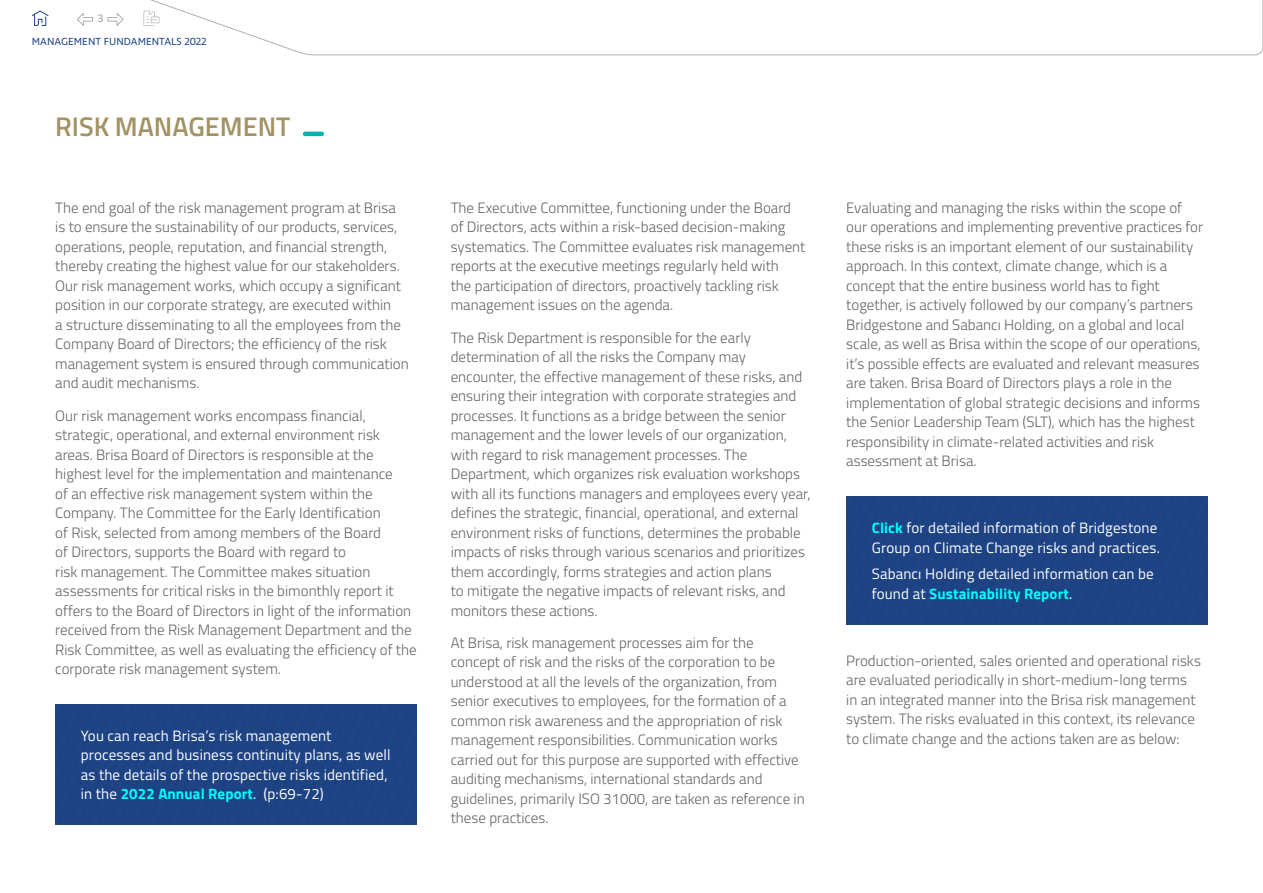
<style>
.page{position:relative;width:1263px;height:893px;background:#fff}
.page>*{position:absolute;margin:0;border:0;box-sizing:border-box;transform-origin:0 0}
.t1{font:600 27px "Titillium";color:#a29364}
.t2{font:300 15px/19.5px "Titillium";color:#636466}
.t3{font:15px/19.5px "Titillium";letter-spacing:.01em;color:#fff}
.t4{font:10.5px "Ingra";color:#1e4486}
.t5{font:600 10.5px "Open Sans";color:#adafb2}
.s1{font-weight:700;color:#0ff}
</style>
<div class="page">
<hr style="left:305px;top:132px;width:17px;height:4px;background:#00b3ad">
<div style="left:55px;top:704px;width:362px;height:121px;background:#1e4486"></div>
<div style="left:846px;top:496px;width:362px;height:128px;background:#1e4486"></div>
<svg style="left:144px;top:0;width:1119px;height:56px"></svg>
<svg style="left:143px;top:11px;width:16px;height:15px"></svg>
<svg style="left:31px;top:10px;width:18px;height:16px"></svg>
<svg style="left:107px;top:13px;width:17px;height:13px"></svg>
<svg style="left:77px;top:13px;width:16px;height:13px"></svg>
<p class="t5" style="left:97px;top:11px;width:8px">3</p>
<p class="t4" style="left:32px;top:35px;width:176px">MANAGEMENT FUNDAMENTALS 2022</p>
<h1 class="t1" style="left:55px;top:106px;width:237px">RISK MANAGEMENT</h1>
<p class="t2" style="left:55px;top:197px;width:355px">The end goal of the risk management program at Brisa is to ensure the sustainability of our products, services, operations, people, reputation, and financial strength, thereby creating the highest value for our stakeholders.<br>Our risk management works, which occupy a significant position in our corporate strategy, are executed within<br>a structure disseminating to all the employees from the Company Board of Directors; the efficiency of the risk management system is ensured through communication and audit mechanisms.</p>
<p class="t2" style="left:55px;top:405px;width:363px">Our risk management works encompass financial, strategic, operational, and external environment risk areas. Brisa Board of Directors is responsible at the highest level for the implementation and maintenance<br>of an effective risk management system within the Company. The Committee for the Early Identification<br>of Risk, selected from among members of the Board<br>of Directors, supports the Board with regard to<br>risk management. The Committee makes situation assessments for critical risks in the bimonthly report it offers to the Board of Directors in light of the information received from the Risk Management Department and the Risk Committee, as well as evaluating the efficiency of the corporate risk management system.</p>
<p class="t3" style="left:81px;top:725px;width:311px">You can reach Brisa’s risk management processes and business continuity plans, as well as the details of the prospective risks identified, in the <span class="s1">2022 Annual Report</span>. (p:69-72)</p>
<p class="t2" style="left:451px;top:197px;width:356px">The Executive Committee, functioning under the Board of Directors, acts within a risk-based decision-making systematics. The Committee evaluates risk management reports at the executive meetings regularly held with<br>the participation of directors, proactively tackling risk management issues on the agenda.</p>
<p class="t2" style="left:451px;top:327px;width:361px">The Risk Department is responsible for the early determination of all the risks the Company may encounter, the effective management of these risks, and ensuring their integration with corporate strategies and processes. It functions as a bridge between the senior management and the lower levels of our organization, with regard to risk management processes. The Department, which organizes risk evaluation workshops with all its functions managers and employees every year, defines the strategic, financial, operational, and external environment risks of functions, determines the probable impacts of risks through various scenarios and prioritizes them accordingly, forms strategies and action plans<br>to mitigate the negative impacts of relevant risks, and monitors these actions.</p>
<p class="t2" style="left:451px;top:632px;width:355px">At Brisa, risk management processes aim for the concept of risk and the risks of the corporation to be understood at all the levels of the organization, from senior executives to employees, for the formation of a common risk awareness and the appropriation of risk management responsibilities. Communication works carried out for this purpose are supported with effective auditing mechanisms, international standards and guidelines, primarily ISO 31000, are taken as reference in these practices.</p>
<p class="t2" style="left:846px;top:197px;width:358px">Evaluating and managing the risks within the scope of our operations and implementing preventive practices for these risks is an important element of our sustainability approach. In this context, climate change, which is a concept that the entire business world has to fight together, is actively followed by our company’s partners Bridgestone and Sabancı Holding, on a global and local scale, as well as Brisa within the scope of our operations, it’s possible effects are evaluated and relevant measures are taken. Brisa Board of Directors plays a role in the implementation of global strategic decisions and informs the Senior Leadership Team (SLT), which has the highest responsibility in climate-related activities and risk assessment at Brisa.</p>
<p class="t3" style="left:872px;top:517px;width:290px"><span class="s1">Click</span> for detailed information of Bridgestone<br>Group on Climate Change risks and practices.</p>
<p class="t3" style="left:872px;top:564px;width:284px">Sabancı Holding detailed information can be found at <span class="s1">Sustainability Report</span>.</p>
<p class="t2" style="left:846px;top:650px;width:356px">Production-oriented, sales oriented and operational risks are evaluated periodically in short-medium-long terms in an integrated manner into the Brisa risk management system. The risks evaluated in this context, its relevance to climate change and the actions taken are as below:</p>
</div>
